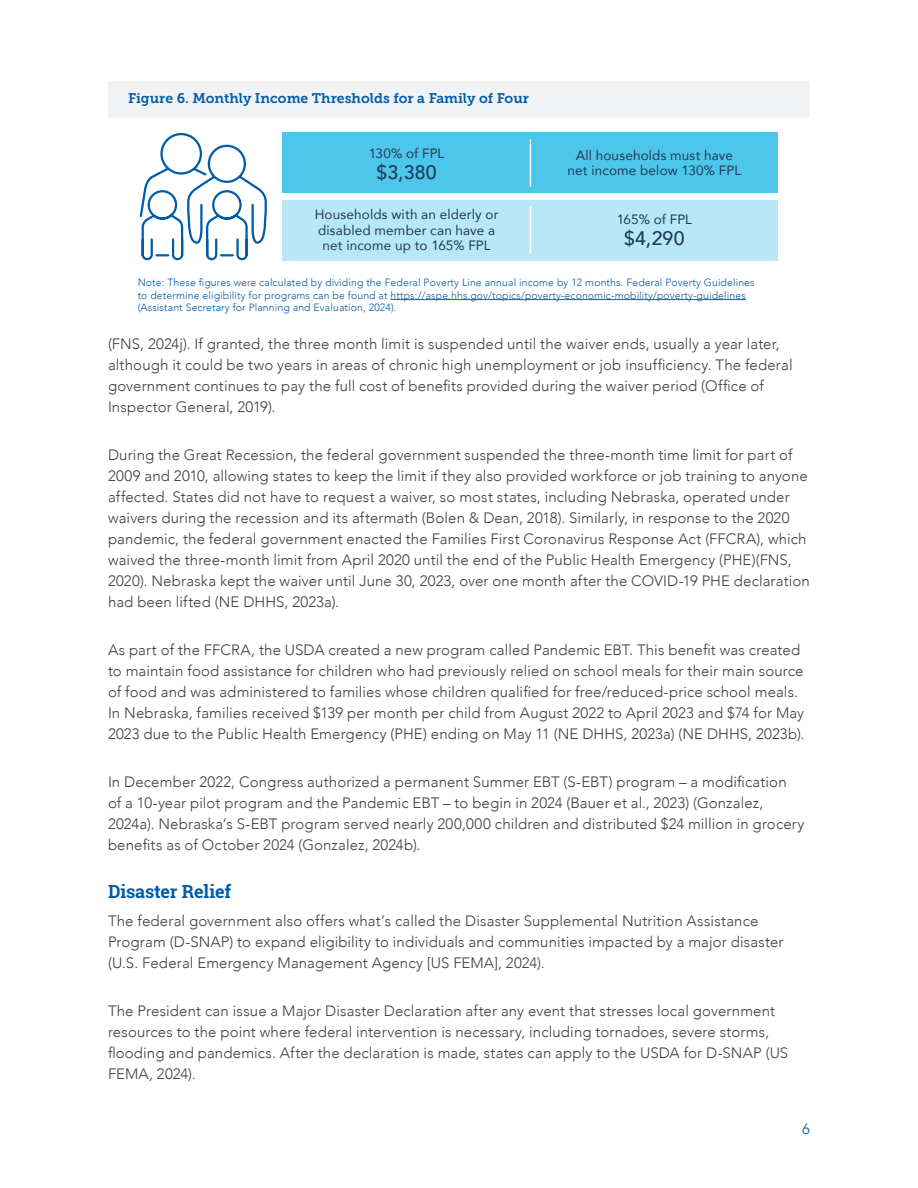
<style>
.page{position:relative;width:918px;height:1188px;background:#fff}
.page>*{position:absolute;margin:0;border:0;box-sizing:border-box;transform-origin:0 0}
.Body{font:500 19.5px "Avenir";letter-spacing:.01em;color:#22385a}
.Sub_3{font:700 18px "Roboto Slab";letter-spacing:-.005em;color:#015ba9}
.Body-2{font:300 15px/21px "Avenir";letter-spacing:.01em;color:#3e3e3f}
.t1{font:300 15px "Avenir";color:#015ba9}
.Figure_header{font:13.95px "Museo Slab 700";color:#015ba9}
.Body-3{font:13.5px/15.6px "Avenir";letter-spacing:.01em;color:#22385a;text-align:center}
.Body-4{font:300 10.5px/12.6px "Avenir";letter-spacing:.01em;color:#015ba9}
.s1{color:#175d9e}
</style>
<div class="page">
<div style="left:108px;top:81px;width:702px;height:37px;background:#f1f2f3"></div>
<hr style="left:391px;top:299px;width:355px;height:1px;background:#175d9e">
<svg style="left:139px;top:133px;width:128px;height:128px"></svg>
<div style="left:283px;top:133px;width:495px;height:60px;background:#4dc7e9"></div>
<div style="left:283px;top:200px;width:495px;height:60px;background:#b8e8f7"></div>
<hr style="left:530px;top:206px;width:1px;height:48px;background:#fff">
<hr style="left:530px;top:139px;width:1px;height:48px;background:#fff">
<p class="Figure_header" style="left:128px;top:90px;width:402px">Figure 6. Monthly Income Thresholds for a Family of Four</p>
<p class="Body-3" style="left:369px;top:145px;width:77px">130% of FPL</p>
<p class="Body" style="left:376px;top:155px;width:62px">$3,380</p>
<p class="Body-3" style="left:568px;top:147px;width:175px">All households must have net income below 130% FPL</p>
<p class="Body-3" style="left:315px;top:206px;width:185px">Households with an elderly or disabled member can have a net income up to 165% FPL</p>
<p class="Body-3" style="left:617px;top:211px;width:77px">165% of FPL</p>
<p class="Body" style="left:624px;top:221px;width:62px">$4,290</p>
<p class="Body-4" style="left:138px;top:276px;width:619px">Note: These figures were calculated by dividing the Federal Poverty Line annual income by 12 months. Federal Poverty Guidelines to determine eligibility for programs can be found at <span class="s1">https://aspe.hhs.gov/topics/poverty-economic-mobility/poverty-guidelines </span>(Assistant Secretary for Planning and Evaluation, 2024).</p>
<p class="Body-2" style="left:108px;top:334px;width:686px">(FNS, 2024j). If granted, the three month limit is suspended until the waiver ends, usually a year later, although it could be two years in areas of chronic high unemployment or job insufficiency. The federal government continues to pay the full cost of benefits provided during the waiver period (Office of Inspector General, 2019).</p>
<p class="Body-2" style="left:108px;top:445px;width:703px">During the Great Recession, the federal government suspended the three-month time limit for part of 2009 and 2010, allowing states to keep the limit if they also provided workforce or job training to anyone affected. States did not have to request a waiver, so most states, including Nebraska, operated under waivers during the recession and its aftermath (Bolen &amp; Dean, 2018). Similarly, in response to the 2020 pandemic, the federal government enacted the Families First Coronavirus Response Act (FFCRA), which waived the three-month limit from April 2020 until the end of the Public Health Emergency (PHE)(FNS, 2020). Nebraska kept the waiver until June 30, 2023, over one month after the COVID-19 PHE declaration had been lifted (NE DHHS, 2023a).</p>
<p class="Body-2" style="left:108px;top:640px;width:698px">As part of the FFCRA, the USDA created a new program called Pandemic EBT. This benefit was created to maintain food assistance for children who had previously relied on school meals for their main source of food and was administered to families whose children qualified for free/reduced-price school meals.<br>In Nebraska, families received $139 per month per child from August 2022 to April 2023 and $74 for May 2023 due to the Public Health Emergency (PHE) ending on May 11 (NE DHHS, 2023a) (NE DHHS, 2023b).</p>
<p class="Body-2" style="left:108px;top:772px;width:698px">In December 2022, Congress authorized a permanent Summer EBT (S-EBT) program – a modification<br>of a 10-year pilot program and the Pandemic EBT – to begin in 2024 (Bauer et al., 2023) (Gonzalez, 2024a). Nebraska’s S-EBT program served nearly 200,000 children and distributed $24 million in grocery benefits as of October 2024 (Gonzalez, 2024b).</p>
<p class="Sub_3" style="left:108px;top:880px;width:125px">Disaster Relief</p>
<p class="Body-2" style="left:108px;top:911px;width:677px">The federal government also offers what’s called the Disaster Supplemental Nutrition Assistance<br>Program (D-SNAP) to expand eligibility to individuals and communities impacted by a major disaster (U.S. Federal Emergency Management Agency [US FEMA], 2024).</p>
<p class="Body-2" style="left:108px;top:1001px;width:682px">The President can issue a Major Disaster Declaration after any event that stresses local government resources to the point where federal intervention is necessary, including tornadoes, severe storms, flooding and pandemics. After the declaration is made, states can apply to the USDA for D-SNAP (US FEMA, 2024).</p>
<p class="t1" style="left:802px;top:1120px;width:9px">6</p>
</div>
